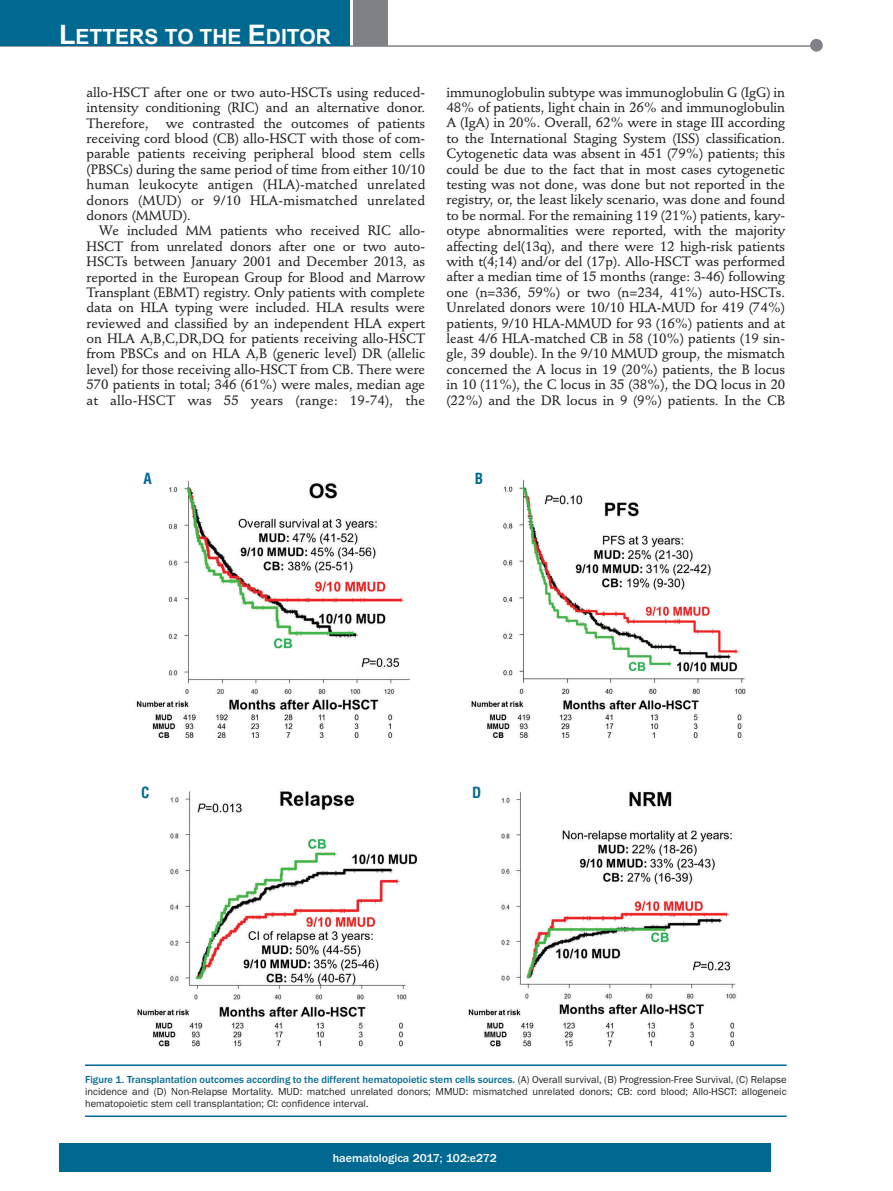
<style>
.page{position:relative;width:893px;height:1191px;background:#fff}
.page>*{position:absolute;margin:0;border:0;box-sizing:border-box;transform-origin:0 0}
.t1{font:700 21px "Arial";color:#fff}
.t2{font:700 condensed 15px "Helvetica";color:#006991}
.t3{font:500 13.5px/15.5px "Stempel Schneidler";letter-spacing:-.005em;color:#231f20;text-align:justify}
.t4{font:500 12px "Franklin Gothic";color:#fff}
.t5{font:10.5px/12px "Franklin Gothic";color:#231f20;text-align:justify}
.s1{font-size:27px}
.s2{font-weight:500;color:#006991}
</style>
<div class="page">
<div style="left:59px;top:1143px;width:712px;height:28px;background:#006991"></div>
<hr style="left:0;top:45px;width:820px;height:2px;background:#808285">
<div style="left:810px;top:39px;width:13px;height:13px;background:#808285;border-radius:50%"></div>
<div style="left:354px;top:0;width:34px;height:45px;background:#808285"></div>
<div style="left:0;top:0;width:350px;height:45px;background:#006991"></div>
<img style="left:136px;top:480px;width:610px;height:567px">
<hr style="left:85px;top:1064px;width:702px;height:2px;background:#006991">
<hr style="left:85px;top:1115px;width:702px;height:2px;background:#006991">
<h1 class="t1" style="left:59px;top:25px;width:273px"><span class="s1">L</span>ETTERS TO THE <span class="s1">E</span>DITOR</h1>
<p class="t3" style="left:87px;top:86px;width:340px">allo-HSCT after one or two auto-HSCTs using reduced&shy;intensity conditioning (RIC) and an alternative donor.<br>Therefore,</p>
<p class="t3" style="left:87px;top:116px;width:340px;text-indent:79px">we contrasted the outcomes of patients receiving cord blood (CB) allo-HSCT with those of com&shy;parable patients receiving peripheral blood stem cells (PBSCs) during the same period of time from either 10/10 human leukocyte antigen (HLA)-matched unrelated donors (MUD) or 9/10 HLA-mismatched unrelated donors (MMUD).</p>
<p class="t3" style="left:87px;top:224px;width:340px;text-indent:13px">We included MM patients who received RIC allo-HSCT from unrelated donors after one or two auto-HSCTs between January 2001 and December 2013, as reported in the European Group for Blood and Marrow Transplant (EBMT) registry. Only patients with complete data on HLA typing were included. HLA results were reviewed and classified by an independent HLA expert on HLA A,B,C,DR,DQ for patients receiving allo-HSCT from PBSCs and on HLA A,B (generic level) DR (allelic level) for those receiving allo-HSCT from CB. There were 570 patients in total; 346 (61%) were males, median age at allo-HSCT was 55 years (range: 19-74), the</p>
<p class="t3" style="left:446px;top:86px;width:340px">immunoglobulin subtype was immunoglobulin G (IgG) in 48% of patients, light chain in 26% and immunoglobulin A (IgA) in 20%. Overall, 62% were in stage III according to the International Staging System (ISS) classification.<br>Cytogenetic data was absent in 451 (79%) patients; this could be due to the fact that in most cases cytogenetic testing was not done, was done but not reported in the registry, or, the least likely scenario, was done and found to be normal. For the remaining 119 (21%) patients, kary&shy;otype abnormalities were reported, with the majority affecting del(13q), and there were 12 high-risk patients with t(4;14) and/or del (17p). Allo-HSCT was performed after a median time of 15 months (range: 3-46) following one (n=336, 59%) or two (n=234, 41%) auto-HSCTs.<br>Unrelated donors were 10/10 HLA-MUD for 419 (74%) patients, 9/10 HLA-MMUD for 93 (16%) patients and at least 4/6 HLA-matched CB in 58 (10%) patients (19 sin&shy;gle, 39 double). In the 9/10 MMUD group, the mismatch concerned the A locus in 19 (20%) patients, the B locus in 10 (11%), the C locus in 35 (38%), the DQ locus in 20 (22%) and the DR locus in 9 (9%) patients. In the CB</p>
<p class="t2" style="left:143px;top:470px;width:10px">A</p>
<p class="t2" style="left:475px;top:470px;width:10px">B</p>
<p class="t2" style="left:141px;top:783px;width:10px">C</p>
<p class="t2" style="left:472px;top:783px;width:11px">D</p>
<p class="t5" style="left:85px;top:1073px;width:703px"><span class="s2">Figure 1. Transplantation outcomes according to the different hematopoietic stem cells sources.</span> (A) Overall survival, (B) Progression-Free Survival, (C) Relapse incidence and (D) Non-Relapse Mortality. MUD: matched unrelated donors; MMUD: mismatched unrelated donors; CB: cord blood; Allo-HSCT: allogeneic hematopoietic stem cell transplantation; CI: confidence interval.</p>
<p class="t4" style="left:333px;top:1150px;width:166px">haematologica 2017; 102:e272</p>
</div>
